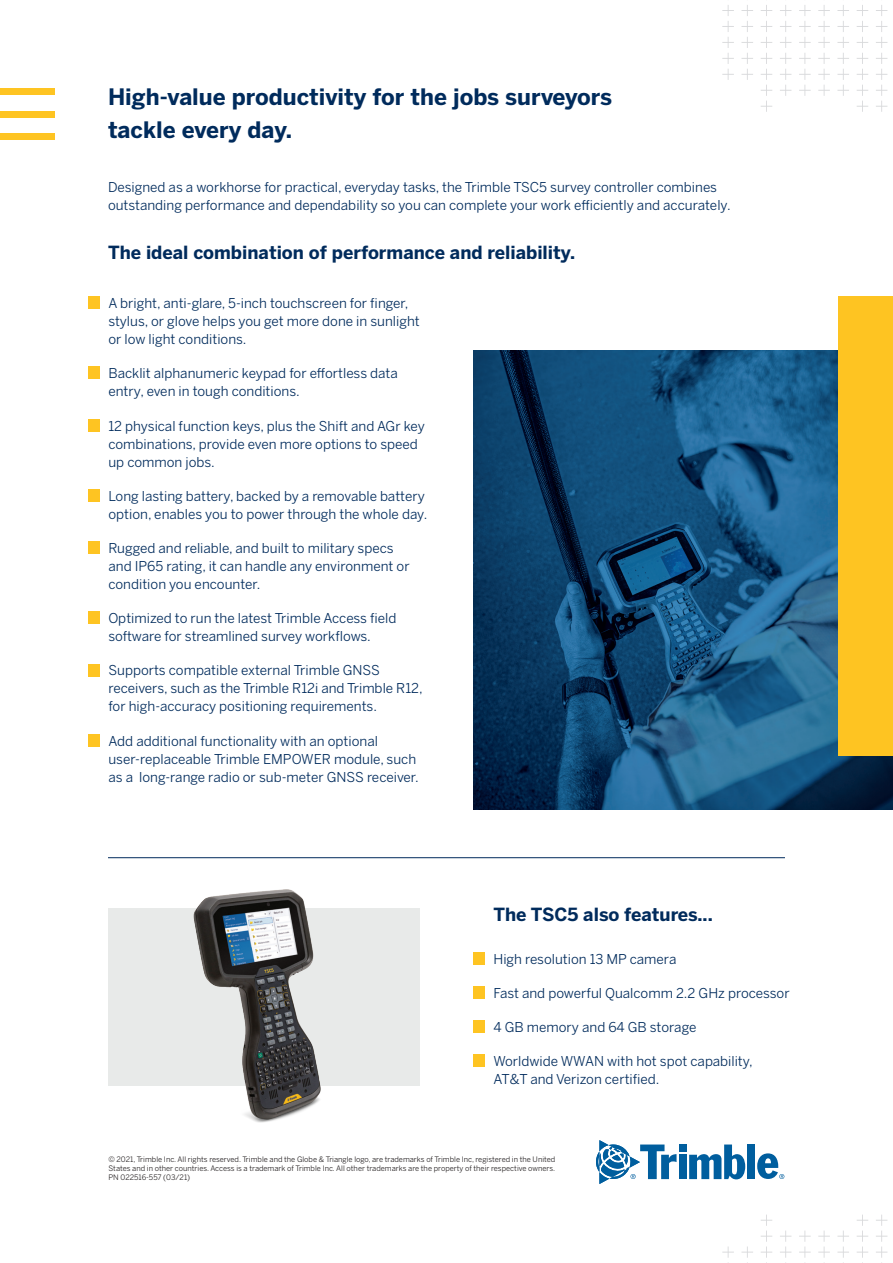
<style>
.page{position:relative;width:893px;height:1263px;background:#fff}
.page>*{position:absolute;margin:0;border:0;box-sizing:border-box;transform-origin:0 0}
.t1{font:700 22.5px/33px "Benton Sans";color:#002b5c}
.t2{font:700 18px "Benton Sans";color:#002b5c}
.t3{font:13.5px/18px "Benton Sans";color:#002b5c}
.t4{font:7.5px/9px "Benton Sans";color:#231f20;text-align:justify}
</style>
<div class="page">
<div style="left:108px;top:908px;width:311px;height:177px;background:#e8eae9"></div>
<img style="left:158px;top:889px;width:216px;height:234px">
<div style="left:88px;top:296px;width:12px;height:13px;background:#fec422"></div>
<div style="left:88px;top:367px;width:12px;height:12px;background:#fec422"></div>
<div style="left:88px;top:419px;width:12px;height:12px;background:#fec422"></div>
<div style="left:88px;top:489px;width:12px;height:13px;background:#fec422"></div>
<div style="left:88px;top:541px;width:12px;height:13px;background:#fec422"></div>
<div style="left:88px;top:611px;width:12px;height:13px;background:#fec422"></div>
<div style="left:88px;top:664px;width:12px;height:12px;background:#fec422"></div>
<div style="left:88px;top:734px;width:12px;height:12px;background:#fec422"></div>
<div style="left:473px;top:952px;width:12px;height:13px;background:#fec422"></div>
<div style="left:473px;top:986px;width:12px;height:13px;background:#fec422"></div>
<div style="left:473px;top:1020px;width:12px;height:13px;background:#fec422"></div>
<div style="left:473px;top:1054px;width:12px;height:13px;background:#fec422"></div>
<hr style="left:108px;top:857px;width:677px;height:1px;background:#002b5c">
<img style="left:473px;top:350px;width:420px;height:459px">
<div style="left:839px;top:296px;width:54px;height:459px;background:#fec422"></div>
<div style="left:0;top:89px;width:54px;height:6px;background:#fec422"></div>
<div style="left:0;top:111px;width:54px;height:6px;background:#fec422"></div>
<div style="left:0;top:133px;width:54px;height:7px;background:#fec422"></div>
<svg style="left:722px;top:5px;width:165px;height:107px"></svg>
<svg style="left:722px;top:1214px;width:165px;height:49px"></svg>
<div style="left:679px;top:1155px;width:7px;height:24px;background:#005e9e"></div>
<svg style="left:689px;top:1144px;width:56px;height:35px"></svg>
<div style="left:747px;top:1144px;width:8px;height:35px;background:#005e9e"></div>
<div style="left:679px;top:1144px;width:7px;height:7px;background:#005e9e"></div>
<svg style="left:596px;top:1140px;width:81px;height:44px"></svg>
<svg style="left:757px;top:1153px;width:27px;height:26px"></svg>
<h1 class="t1" style="left:108px;top:80px;width:506px">High-value productivity for the jobs surveyors tackle every day.</h1>
<p class="t3" style="left:108px;top:177px;width:624px">Designed as a workhorse for practical, everyday tasks, the Trimble TSC5 survey controller combines outstanding performance and dependability so you can complete your work efficiently and accurately.</p>
<h2 class="t2" style="left:108px;top:239px;width:469px">The ideal combination of performance and reliability.</h2>
<p class="t3" style="left:108px;top:293px;width:313px">A bright, anti-glare, 5-inch touchscreen for finger, stylus, or glove helps you get more done in sunlight or low light conditions.</p>
<p class="t3" style="left:108px;top:364px;width:291px">Backlit alphanumeric keypad for effortless data entry, even in tough conditions.</p>
<p class="t3" style="left:108px;top:416px;width:318px">12 physical function keys, plus the Shift and AGr key combinations, provide even more options to speed up common jobs.</p>
<p class="t3" style="left:108px;top:486px;width:320px">Long lasting battery, backed by a removable battery option, enables you to power through the whole day.</p>
<p class="t3" style="left:108px;top:538px;width:303px">Rugged and reliable, and built to military specs and IP65 rating, it can handle any environment or condition you encounter.</p>
<p class="t3" style="left:108px;top:608px;width:290px">Optimized to run the latest Trimble Access field software for streamlined survey workflows.</p>
<p class="t3" style="left:108px;top:661px;width:316px">Supports compatible external Trimble GNSS receivers, such as the Trimble R12i and Trimble R12, for high‑accuracy positioning requirements.</p>
<p class="t3" style="left:108px;top:731px;width:312px">Add additional functionality with an optional user‑replaceable Trimble EMPOWER module, such as a long-range radio or sub-meter GNSS receiver.</p>
<h2 class="t2" style="left:493px;top:901px;width:221px">The TSC5 also features...</h2>
<p class="t3" style="left:493px;top:949px;width:184px">High resolution 13 MP camera</p>
<p class="t3" style="left:493px;top:983px;width:298px">Fast and powerful Qualcomm 2.2 GHz processor</p>
<p class="t3" style="left:493px;top:1017px;width:204px">4 GB memory and 64 GB storage</p>
<p class="t3" style="left:493px;top:1052px;width:261px">Worldwide WWAN with hot spot capability,<br>AT&amp;T and Verizon certified.</p>
<p class="t4" style="left:108px;top:1154px;width:448px">© 2021, Trimble Inc. All rights reserved. Trimble and the Globe &amp; Triangle logo, are trademarks of Trimble Inc, registered in the United States and in other countries. Access is a trademark of Trimble Inc. All other trademarks are the property of their respective owners.<br>PN 022516-557 (03/21)</p>
</div>
